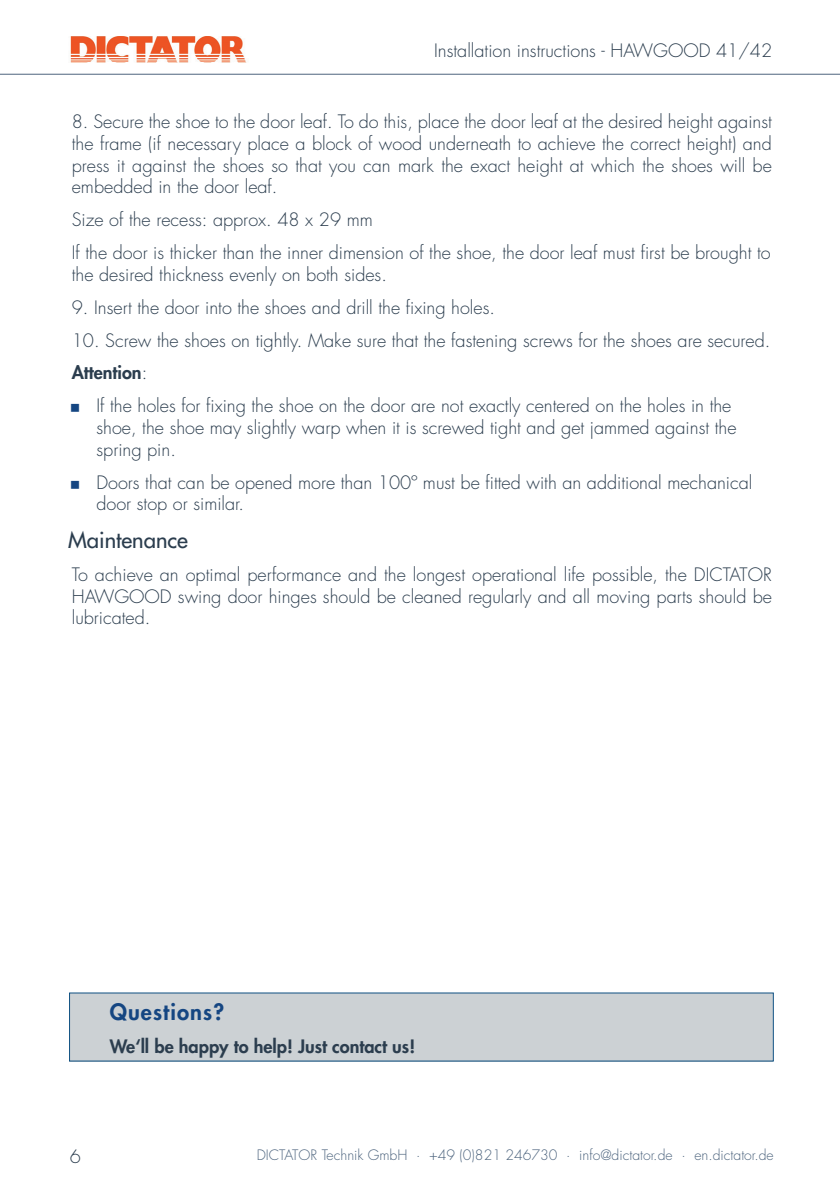
<style>
.page{position:relative;width:840px;height:1191px;background:#fff}
.page>*{position:absolute;margin:0;border:0;box-sizing:border-box;transform-origin:0 0}
.t1{font:500 22px "Futura Std";color:#2b3d4e}
.t2{font:800 22px "Futura Std";letter-spacing:.05em;color:#154682}
.t3{font:300 18px/21.6px "Futura Std";color:#2b3d4e}
.t4{font:800 18px "Futura Std";color:#2b3d4e}
.t5{font:300 14px "Futura Std";color:#4d647e}
.s1{font-weight:300}
</style>
<div class="page">
<img style="left:70px;top:37px;width:176px;height:25px">
<hr style="left:0;top:74px;width:839px;height:1px;background:#4d647e">
<div style="left:69px;top:993px;width:703px;height:68px;background:#ccd1d4"></div>
<p class="t3" style="left:434px;top:40px;width:339px">Installation instructions - HAWGOOD 41/42</p>
<p class="t3" style="left:72px;top:111px;width:701px;text-align:justify">8. Secure the shoe to the door leaf. To do this, place the door leaf at the desired height against the frame (if necessary place a block of wood underneath to achieve the correct height) and press it against the shoes so that you can mark the exact height at which the shoes will be embedded in the door leaf.</p>
<p class="t3" style="left:72px;top:203px;width:700px;line-height:33px">Size of the recess: approx. 48 x 29 mm<br>If the door is thicker than the inner dimension of the shoe, the door leaf must first be brought to</p>
<p class="t3" style="left:72px;top:264px;width:316px">the desired thickness evenly on both sides.</p>
<p class="t3" style="left:72px;top:297px;width:424px">9. Insert the door into the shoes and drill the fixing holes.</p>
<p class="t3" style="left:72px;top:330px;width:699px">10. Screw the shoes on tightly. Make sure that the fastening screws for the shoes are secured.</p>
<p class="t4" style="left:72px;top:361px;width:77px">Attention<span class="s1">:</span></p>
<p class="t3" style="left:96px;top:395px;width:636px">If the holes for fixing the shoe on the door are not exactly centered on the holes in the</p>
<p class="t3" style="left:96px;top:417px;width:641px">shoe, the shoe may slightly warp when it is screwed tight and get jammed against the spring pin.</p>
<p class="t3" style="left:96px;top:472px;width:657px">Doors that can be opened more than 100º must be fitted with an additional mechanical door stop or similar.</p>
<p class="t1" style="left:68px;top:526px;width:121px">Maintenance</p>
<p class="t3" style="left:72px;top:564px;width:701px;text-align:justify">To achieve an optimal performance and the longest operational life possible, the DICTATOR HAWGOOD swing door hinges should be cleaned regularly and all moving parts should be lubricated.</p>
<p class="t2" style="left:110px;top:997px;width:116px">Questions?</p>
<p class="t4" style="left:110px;top:1034px;width:307px">We‘ll be happy to help! Just contact us!</p>
<p class="t3" style="left:70px;top:1146px;width:13px">6</p>
<p class="t5" style="left:257px;top:1146px;width:518px">DICTATOR Technik GmbH · +49 (0)821 246730 · info@dictator.de · en.dictator.de</p>
</div>
